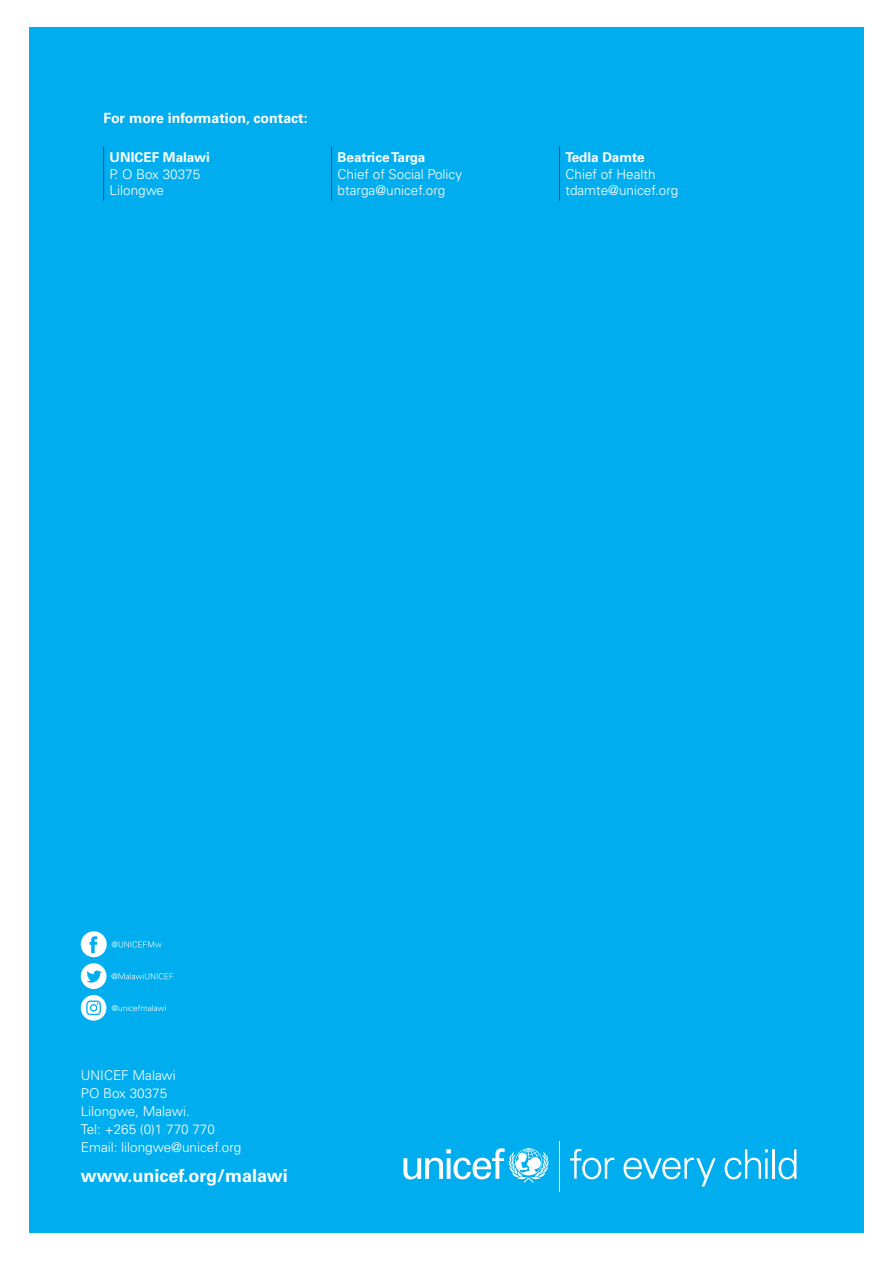
<style>
.page{position:relative;width:893px;height:1263px;background:#fff}
.page>*{position:absolute;margin:0;border:0;box-sizing:border-box;transform-origin:0 0}
.t1{font:700 18px "Univers";color:#fff}
.t2{font:700 14.1px "Univers";color:#fff}
.t3{font:300 13.5px/18px "Univers";color:#fff}
.t4{font:700 13.5px "Univers";color:#fff}
</style>
<div class="page">
<div style="left:29px;top:27px;width:835px;height:1205px;background:#00aeef"></div>
<svg style="left:81px;top:931px;width:81px;height:26px"></svg>
<svg style="left:81px;top:963px;width:92px;height:26px"></svg>
<svg style="left:81px;top:995px;width:25px;height:26px"></svg>
<svg style="left:112px;top:1005px;width:54px;height:6px"></svg>
<svg style="left:403px;top:1148px;width:146px;height:35px"></svg>
<svg style="left:570px;top:1149px;width:44px;height:30px"></svg>
<svg style="left:623px;top:1158px;width:93px;height:28px"></svg>
<svg style="left:725px;top:1149px;width:43px;height:30px"></svg>
<hr style="left:772px;top:1149px;width:3px;height:30px;background:#fff">
<svg style="left:779px;top:1149px;width:18px;height:30px"></svg>
<hr style="left:559px;top:1141px;width:1px;height:50px;background:#fff">
<hr style="left:103px;top:146px;width:1px;height:55px;background:#0055a1">
<hr style="left:331px;top:146px;width:1px;height:55px;background:#0055a1">
<hr style="left:559px;top:146px;width:1px;height:55px;background:#0055a1">
<p class="t2" style="left:103px;top:110px;width:206px">For more information, contact:</p>
<p class="t4" style="left:110px;top:150px;width:102px">UNICEF Malawi</p>
<p class="t3" style="left:110px;top:166px;width:92px;line-height:16.2px">P. O Box 30375<br>Lilongwe</p>
<p class="t4" style="left:338px;top:150px;width:89px">Beatrice Targa</p>
<p class="t3" style="left:338px;top:166px;width:126px;line-height:16.2px">Chief of Social Policy btarga@unicef.org</p>
<p class="t4" style="left:565px;top:150px;width:81px">Tedla Damte</p>
<p class="t3" style="left:565px;top:166px;width:114px;line-height:16.2px">Chief of Health tdamte@unicef.org</p>
<p class="t3" style="left:81px;top:1066px;width:162px">UNICEF Malawi<br>PO Box 30375<br>Lilongwe, Malawi.<br>Tel: +265 (0)1 770 770<br>Email: lilongwe@unicef.org</p>
<h1 class="t1" style="left:81px;top:1165px;width:208px">www.unicef.org/malawi</h1>
</div>
